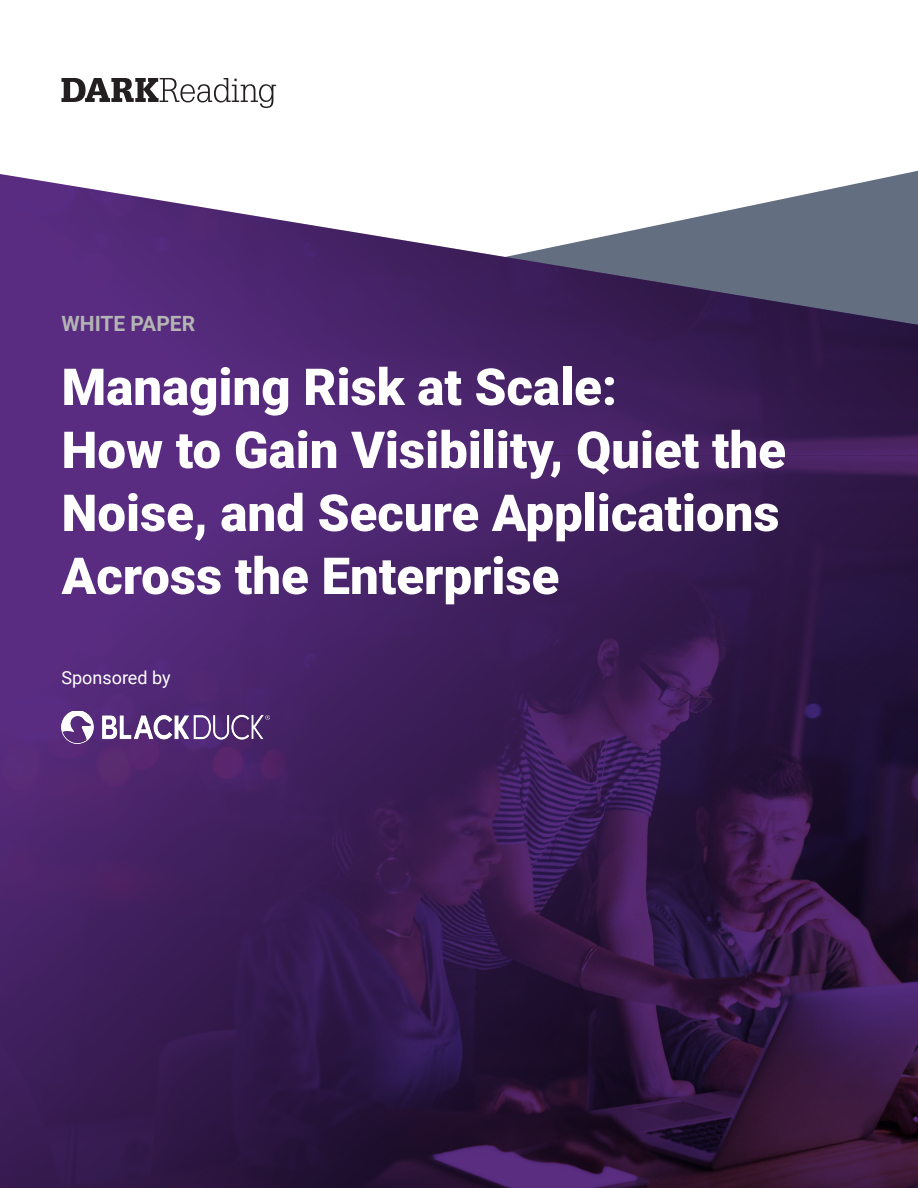
<style>
.page{position:relative;width:918px;height:1188px;background:#fff}
.page>*{position:absolute;margin:0;border:0;box-sizing:border-box;transform-origin:0 0}
.Cover_Page_Title{font:900 51px/63px "Roboto";color:#fff}
.t1{font:700 21px "Roboto";color:#b3b4b3}
.t2{font:18px "Roboto";color:#fff}
</style>
<div class="page">
<svg style="left:61px;top:78px;width:215px;height:30px"></svg>
<img style="left:0;top:174px;width:918px;height:1014px">
<img style="left:61px;top:711px;width:209px;height:33px">
<p class="t1" style="left:61px;top:309px;width:135px">WHITE PAPER</p>
<p class="Cover_Page_Title" style="left:62px;top:353px;width:726px">Managing Risk at Scale:<br>How to Gain Visibility, Quiet the<br>Noise, and Secure Applications<br>Across the Enterprise</p>
<p class="t2" style="left:61px;top:665px;width:111px">Sponsored by</p>
</div>
